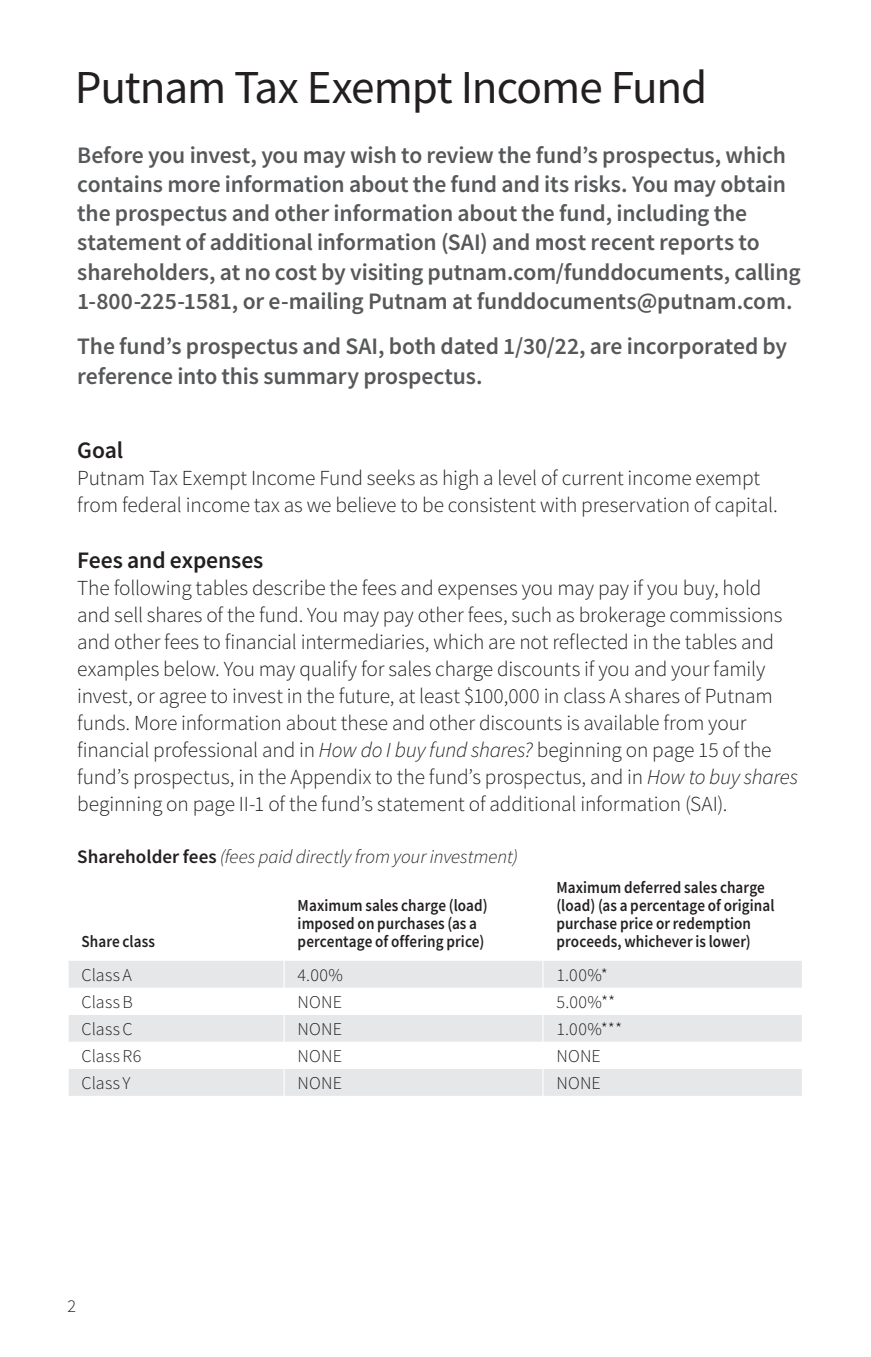
<style>
.page{position:relative;width:871px;height:1357px;background:#fff}
.page>*{position:absolute;margin:0;border:0;box-sizing:border-box;transform-origin:0 0}
.Fund_Name_page_1{font:47.25px "Source Sans Pro";letter-spacing:-.025em;color:#231f20}
.Body_copy_intro{font:600 23.62px/29.2px "Source Sans Pro";letter-spacing:-.005em;color:#57585a}
.SubHead_1{font:600 23.62px "Source Sans Pro";letter-spacing:-.005em;color:#231f20}
.Text{font:300 21.38px/27px "Source Sans Pro";letter-spacing:-.005em;color:#231f20}
.SubHead_3{font:italic 300 19.12px "Source Sans Pro";letter-spacing:-.005em;color:#231f20}
.Table_Left{font:300 18px "Source Sans Pro";letter-spacing:.01em;color:#231f20}
.Table_ColHd_Left{font:600 16.88px/18px "Source Sans Pro";letter-spacing:.005em;color:#231f20;scale:.9 1}
.s1{font-style:italic}
.s2{font-weight:600;font-style:normal}
</style>
<div class="page">
<div style="left:69px;top:961px;width:733px;height:135px;background:#e6e7e9"></div>
<svg style="left:69px;top:988px;width:733px;height:81px"></svg>
<svg style="left:284px;top:961px;width:1px;height:135px"></svg>
<svg style="left:542px;top:961px;width:1px;height:135px"></svg>
<p class="Fund_Name_page_1" style="left:75px;top:57px;width:634px">Putnam Tax Exempt Income Fund</p>
<p class="Body_copy_intro" style="left:77px;top:140px;width:725px">Before you invest, you may wish to review the fund’s prospectus, which contains more information about the fund and its risks. You may obtain the prospectus and other information about the fund, including the statement of additional information (SAI) and most recent reports to shareholders, at no cost by visiting putnam.com/funddocuments, calling 1-800-225-1581, or e-mailing Putnam at funddocuments@putnam.com.</p>
<p class="Body_copy_intro" style="left:77px;top:332px;width:711px">The fund’s prospectus and SAI, both dated 1/30/22, are incorporated by reference into this summary prospectus.</p>
<p class="SubHead_1" style="left:77px;top:434px;width:47px">Goal</p>
<p class="Text" style="left:77px;top:464px;width:702px">Putnam Tax Exempt Income Fund seeks as high a level of current income exempt from federal income tax as we believe to be consistent with preservation of capital.</p>
<p class="SubHead_1" style="left:77px;top:544px;width:188px">Fees and expenses</p>
<p class="Text" style="left:77px;top:574px;width:722px">The following tables describe the fees and expenses you may pay if you buy, hold and sell shares of the fund. You may pay other fees, such as brokerage commissions and other fees to financial intermediaries, which are not reflected in the tables and examples below. You may qualify for sales charge discounts if you and your family invest, or agree to invest in the future, at least $100,000 in class A shares of Putnam funds. More information about these and other discounts is available from your financial professional and in <span class="s1">How do I buy fund shares?</span> beginning on page 15 of the fund’s prospectus, in the Appendix to the fund’s prospectus, and in <span class="s1">How to buy shares </span>beginning on page II-1 of the fund’s statement of additional information (SAI).</p>
<p class="SubHead_3" style="left:77px;top:844px;width:442px"><span class="s2">Shareholder fees</span> (fees paid directly from your investment)</p>
<p class="Table_ColHd_Left" style="left:82px;top:932px;width:83px">Share class</p>
<p class="Table_ColHd_Left" style="left:298px;top:896px;width:213px">Maximum sales charge (load) imposed on purchases (as a percentage of offering price)</p>
<p class="Table_ColHd_Left" style="left:556px;top:878px;width:244px">Maximum deferred sales charge (load) (as a percentage of original purchase price or redemption proceeds, whichever is lower)</p>
<p class="Table_Left" style="left:82px;top:964px;width:52px">Class A</p>
<p class="Table_Left" style="left:298px;top:964px;width:47px">4.00%</p>
<p class="Table_Left" style="left:556px;top:964px;width:53px">1.00%*</p>
<p class="Table_Left" style="left:82px;top:991px;width:53px">Class B</p>
<p class="Table_Left" style="left:298px;top:991px;width:46px">NONE</p>
<p class="Table_Left" style="left:556px;top:991px;width:60px">5.00%**</p>
<p class="Table_Left" style="left:82px;top:1018px;width:53px">Class C</p>
<p class="Table_Left" style="left:298px;top:1018px;width:46px">NONE</p>
<p class="Table_Left" style="left:556px;top:1018px;width:67px">1.00%***</p>
<p class="Table_Left" style="left:82px;top:1045px;width:61px">Class R6</p>
<p class="Table_Left" style="left:298px;top:1045px;width:46px">NONE</p>
<p class="Table_Left" style="left:556px;top:1045px;width:46px">NONE</p>
<p class="Table_Left" style="left:82px;top:1072px;width:51px">Class Y</p>
<p class="Table_Left" style="left:298px;top:1072px;width:46px">NONE</p>
<p class="Table_Left" style="left:556px;top:1072px;width:46px">NONE</p>
<p class="Table_Left" style="left:68px;top:1295px;width:10px">2</p>
</div>
